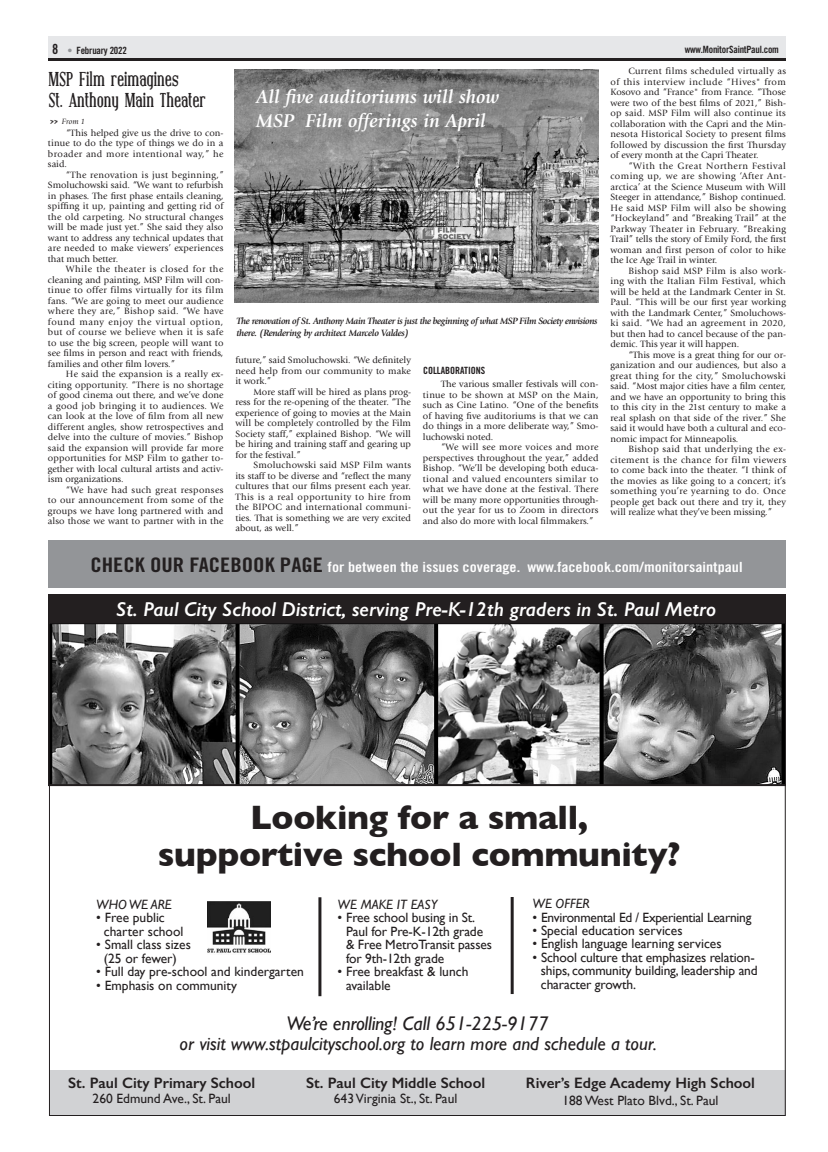
<style>
.page{position:relative;width:828px;height:1152px;background:#fff}
.page>*{position:absolute;margin:0;border:0;box-sizing:border-box;transform-origin:0 0}
.t1{font:700 34.5px/37px "Gill Sans";letter-spacing:-.01em;color:#231f20;text-align:center}
.t2{font:italic 600 20.2px "Gill Sans";color:#fff}
._36pt_Covington_Cond{font:700 20px "Covington Cond";letter-spacing:-.02em;color:#231f20}
.t3{font:italic 19.8px "Gill Sans";letter-spacing:-.005em;color:#231f20}
.Kicker{font:italic 700 19.2px/23.4px "Giovanni Std";color:#fff}
.t4{font:italic 19px "Gill Sans";color:#231f20}
.t5{font:600 15.2px "Gill Sans";color:#231f20}
._14pt_Trade_Gothic_H{font:14px "Trade Gothic LT Std Bd Cn 20";color:#fff;scale:1.14 1}
.t6{font:13.5px/13.5px "Gill Sans";color:#231f20}
.t7{font:13.5px "Gill Sans";letter-spacing:-.02em;color:#231f20}
.t8{font:italic 13.5px "Gill Sans";color:#231f20}
._12pt_Trade_Gothic_H{font:10px "Trade Gothic LT Std Bd Cn 20";letter-spacing:-.02em;color:#231f20}
._12pt_Trade_Gothic_H-2{font:10px "Trade Gothic LT Std Bd Cn 20";color:#231f20}
.Body_Copy{font:9.5px/10.5px "Giovanni Std";color:#231f20;text-align:justify}
.Cutline_SWC{font:italic 700 9.5px/12px "Giovanni Std";letter-spacing:-.035em;color:#231f20}
.Cutline{font:italic 8px "Giovanni Std";color:#231f20}
.s1{font-size:14px}
.s2{color:#939598}
.s3{font-family:"Chalkduster";font-style:normal}
.s4{font-size:20px;color:#231f20}
</style>
<div class="page">
<div style="left:48px;top:36px;width:738px;height:22px;background:#e6e7e9"></div>
<hr style="left:48px;top:58px;width:738px;height:3px;background:#231f20">
<div style="left:50px;top:1070px;width:736px;height:46px;background:#d1d2d4"></div>
<svg style="left:48px;top:622px;width:738px;height:164px;background:#747474"></svg>
<div style="left:49px;top:594px;width:737px;height:28px;background:#231f20"></div>
<hr style="left:511px;top:897px;width:3px;height:97px;background:#231f20">
<hr style="left:318px;top:897px;width:3px;height:99px;background:#231f20">
<img style="left:208px;top:902px;width:63px;height:51px">
<img style="left:235px;top:69px;width:364px;height:233px">
<div style="left:48px;top:541px;width:738px;height:47px;background:#939598"></div>
<p class="_12pt_Trade_Gothic_H" style="left:52px;top:44px;width:76px"><span class="s1">8</span> <span class="s2">•</span> February 2022</p>
<p class="_12pt_Trade_Gothic_H" style="left:685px;top:43px;width:96px">www.MonitorSaintPaul.com</p>
<p class="_36pt_Covington_Cond" style="left:48px;top:69px;width:133px">MSP Film reimagines</p>
<p class="_36pt_Covington_Cond" style="left:48px;top:90px;width:159px">St. Anthony Main Theater</p>
<p class="Kicker" style="left:256px;top:85px;width:244px">All five auditoriums will show<br>MSP Film offerings in April</p>
<p class="Cutline" style="left:50px;top:117px;width:36px"><span class="s3">&gt;&gt;</span> From 1</p>
<p class="Body_Copy" style="left:48px;top:127px;width:177px;text-indent:18px">“This helped give us the drive to con&shy;tinue to do the type of things we do in a broader and more intentional way,” he said.</p>
<p class="Body_Copy" style="left:48px;top:169px;width:177px;text-indent:18px">“The renovation is just beginning,” Smoluchowski said. “We want to refurbish in phases. The first phase entails cleaning, spiffing it up, painting and getting rid of the old carpeting. No structural changes will be made just yet.” She said they also want to address any technical updates that are needed to make viewers’ experiences that much better.</p>
<p class="Body_Copy" style="left:48px;top:264px;width:177px;text-indent:18px">While the theater is closed for the cleaning and painting, MSP Film will con&shy;tinue to offer films virtually for its film fans. “We are going to meet our audience where they are,” Bishop said. “We have found many enjoy the virtual option, but of course we believe when it is safe to use the big screen, people will want to see films in person and react with friends, families and other film lovers.”</p>
<p class="Body_Copy" style="left:48px;top:369px;width:177px;text-indent:18px">He said the expansion is a really ex&shy;citing opportunity. “There is no shortage of good cinema out there, and we’ve done a good job bringing it to audiences. We can look at the love of film from all new different angles, show retrospectives and delve into the culture of movies.” Bishop said the expansion will provide far more opportunities for MSP Film to gather to&shy;gether with local cultural artists and activ&shy;ism organizations.</p>
<p class="Body_Copy" style="left:48px;top:484px;width:177px;text-indent:18px">“We have had such great responses to our announcement from some of the groups we have long partnered with and also those we want to partner with in the</p>
<p class="Cutline_SWC" style="left:236px;top:315px;width:363px">The renovation of St. Anthony Main Theater is just the beginning of what MSP Film Society envisions there. (Rendering by architect Marcelo Valdes)</p>
<p class="Body_Copy" style="left:235px;top:355px;width:177px">future,” said Smoluchowski. “We definitely need help from our community to make it work.”</p>
<p class="Body_Copy" style="left:235px;top:386px;width:177px;text-indent:18px">More staff will be hired as plans prog&shy;ress for the re-opening of the theater. “The experience of going to movies at the Main will be completely controlled by the Film Society staff,” explained Bishop. “We will be hiring and training staff and gearing up for the festival.”</p>
<p class="Body_Copy" style="left:235px;top:460px;width:177px;text-indent:18px">Smoluchowski said MSP Film wants its staff to be diverse and “reflect the many cultures that our films present each year.<br>This is a real opportunity to hire from the BIPOC and international communi&shy;ties. That is something we are very excited about, as well.”</p>
<p class="_12pt_Trade_Gothic_H-2" style="left:423px;top:364px;width:64px">COLLABORATIONS</p>
<p class="Body_Copy" style="left:423px;top:379px;width:177px;text-indent:18px">The various smaller festivals will con&shy;tinue to be shown at MSP on the Main, such as Cine Latino. “One of the benefits of having five auditoriums is that we can do things in a more deliberate way,” Smo&shy;luchowski noted.</p>
<p class="Body_Copy" style="left:423px;top:442px;width:177px;text-indent:18px">“We will see more voices and more perspectives throughout the year,” added Bishop. “We’ll be developing both educa&shy;tional and valued encounters similar to what we have done at the festival. There will be many more opportunities through&shy;out the year for us to Zoom in directors and also do more with local filmmakers.”</p>
<p class="Body_Copy" style="left:610px;top:66px;width:177px;text-indent:18px">Current films scheduled virtually as of this interview include “Hives" from Kosovo and “France" from France. “Those were two of the best films of 2021,” Bish&shy;op said. MSP Film will also continue its collaboration with the Capri and the Min&shy;nesota Historical Society to present films followed by discussion the first Thursday of every month at the Capri Theater.</p>
<p class="Body_Copy" style="left:610px;top:161px;width:177px;text-indent:18px">“With the Great Northern Festival coming up, we are showing ‘After Ant&shy;arctica’ at the Science Museum with Will Steeger in attendance,” Bishop continued.<br>He said MSP Film will also be showing “Hockeyland” and “Breaking Trail” at the Parkway Theater in February. “Breaking Trail” tells the story of Emily Ford, the first woman and first person of color to hike the Ice Age Trail in winter.</p>
<p class="Body_Copy" style="left:610px;top:266px;width:177px;text-indent:18px">Bishop said MSP Film is also work&shy;ing with the Italian Film Festival, which will be held at the Landmark Center in St.<br>Paul. “This will be our first year working with the Landmark Center,” Smoluchows&shy;ki said. “We had an agreement in 2020, but then had to cancel because of the pan&shy;demic. This year it will happen.</p>
<p class="Body_Copy" style="left:610px;top:350px;width:177px;text-indent:18px">“This move is a great thing for our or&shy;ganization and our audiences, but also a great thing for the city,” Smoluchowski said. “Most major cities have a film center, and we have an opportunity to bring this to this city in the 21st century to make a real splash on that side of the river.” She said it would have both a cultural and eco&shy;nomic impact for Minneapolis.</p>
<p class="Body_Copy" style="left:610px;top:444px;width:177px;text-indent:18px">Bishop said that underlying the ex&shy;citement is the chance for film viewers to come back into the theater. “I think of the movies as like going to a concert; it’s something you’re yearning to do. Once people get back out there and try it, they will realize what they’ve been missing.”</p>
<p class="_14pt_Trade_Gothic_H" style="left:90px;top:558px;width:574px"><span class="s4">CHECK OUR FACEBOOK PAGE</span> for between the issues coverage. www.facebook.com/monitorsaintpaul</p>
<p class="t2" style="left:116px;top:597px;width:601px">St. Paul City School District, serving Pre-K-12th graders in St. Paul Metro</p>
<p class="t1" style="left:158px;top:798px;width:524px">Looking for a small, supportive school community?</p>
<p class="t8" style="left:533px;top:896px;width:59px">WE OFFER</p>
<p class="t7" style="left:533px;top:909px;width:221px">• Environmental Ed / Experiential Learning</p>
<p class="t6" style="left:533px;top:924px;width:151px">• Special education services</p>
<p class="t6" style="left:533px;top:937px;width:191px">• English language learning services</p>
<p class="t6" style="left:541px;top:950px;width:218px;text-indent:-8px">• School culture that emphasizes relation&shy;ships, community building, leadership and character growth.</p>
<p class="t3" style="left:286px;top:1012px;width:264px">We’re enrolling! Call 651-225-9177</p>
<p class="t4" style="left:180px;top:1033px;width:479px">or visit www.stpaulcityschool.org to learn more and schedule a tour.</p>
<p class="t8" style="left:338px;top:896px;width:101px">WE MAKE IT EASY</p>
<p class="t6" style="left:346px;top:911px;width:147px;text-indent:-8px">• Free school busing in St.<br>Paul for Pre-K-12th grade &amp; Free MetroTransit passes for 9th-12th grade</p>
<p class="t6" style="left:346px;top:965px;width:124px;text-indent:-8px">• Free breakfast &amp; lunch available</p>
<p class="t8" style="left:96px;top:896px;width:77px">WHO WE ARE</p>
<p class="t6" style="left:104px;top:911px;width:81px;text-indent:-7px">• Free public charter school</p>
<p class="t6" style="left:96px;top:938px;width:96px;text-align:center">• Small class sizes (25 or fewer)</p>
<p class="t6" style="left:96px;top:965px;width:209px">• Full day pre-school and kindergarten</p>
<p class="t6" style="left:96px;top:978px;width:142px">• Emphasis on community</p>
<p class="t5" style="left:68px;top:1074px;width:189px">St. Paul City Primary School</p>
<p class="t6" style="left:93px;top:1092px;width:140px">260 Edmund Ave., St. Paul</p>
<p class="t5" style="left:306px;top:1074px;width:180px">St. Paul City Middle School</p>
<p class="t6" style="left:334px;top:1092px;width:125px">643 Virginia St., St. Paul</p>
<p class="t5" style="left:526px;top:1074px;width:231px">River’s Edge Academy High School</p>
<p class="t6" style="left:562px;top:1094px;width:158px">188 West Plato Blvd., St. Paul</p>
</div>
